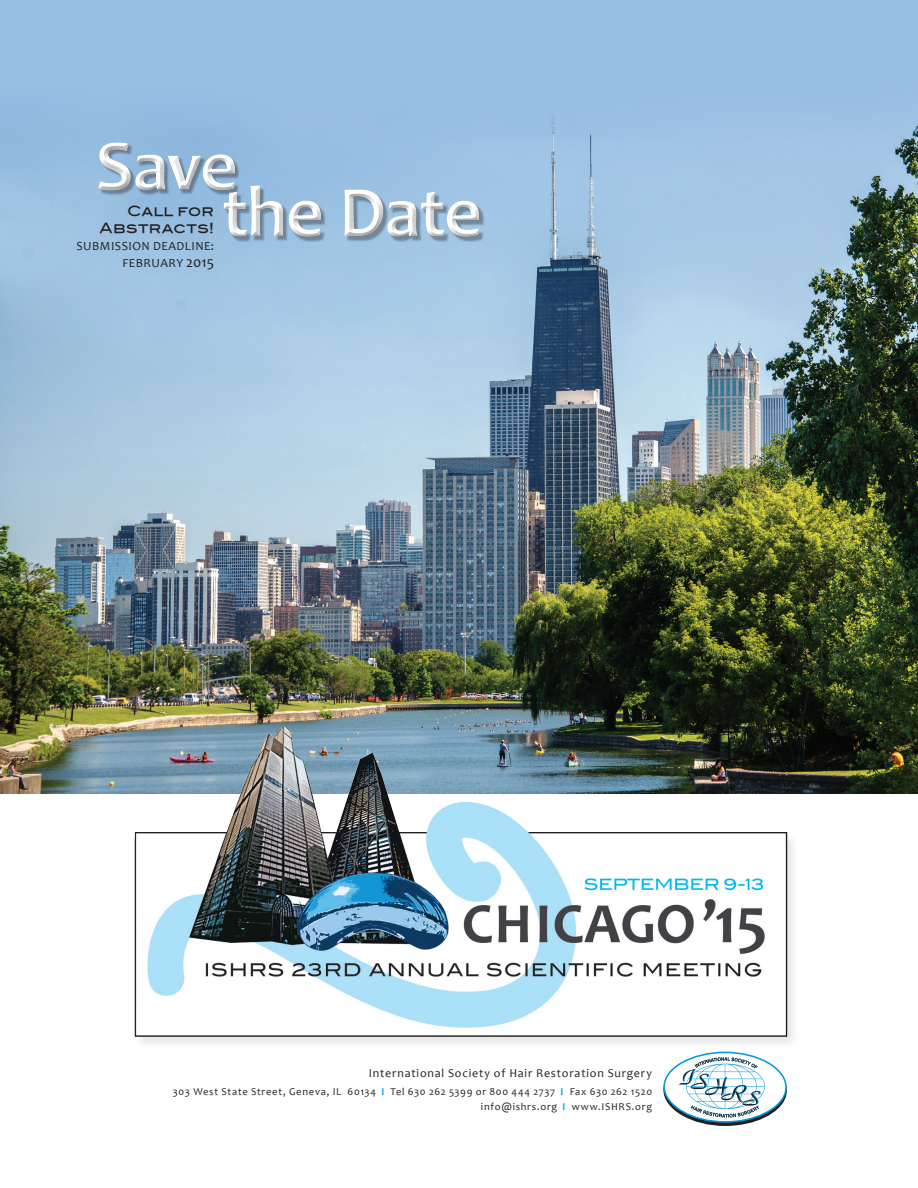
<style>
.page{position:relative;width:918px;height:1188px;background:#fff}
.page>*{position:absolute;margin:0;border:0;box-sizing:border-box;transform-origin:0 0}
.t1{font:700 72.75px "Candara";letter-spacing:-.015em;color:#fff}
.t2{font:13.95px/16.5px "Blair Md ITCTT Medium";letter-spacing:.015em;color:#231f20;text-align:right}
.t3{font:12.45px/16.5px "Candara";letter-spacing:.04em;color:#231f20;text-align:right}
.t4{font:12px "Candara";letter-spacing:.065em;color:#231f20}
.t5{font:10.5px/15px "Candara";letter-spacing:.065em;color:#231f20;text-align:right}
.s1{font-size:15px}
.s2{font-weight:700;color:#00aeef}
</style>
<div class="page">
<div style="left:0;top:0;width:918px;height:231px;background:#99bfe4"></div>
<img style="left:0;top:117px;width:918px;height:676px">
<img style="left:103px;top:727px;width:713px;height:317px">
<svg style="left:663px;top:1051px;width:124px;height:75px"></svg>
<div style="left:90px;top:134px;width:398px;height:105px;background:#97bde1"></div>
<div style="left:90px;top:138px;width:398px;height:107px;background:#231f20;opacity:.6"></div>
<h1 class="t1" style="left:96px;top:120px;width:144px">Save</h1>
<h1 class="t1" style="left:222px;top:167px;width:261px">the Date</h1>
<p class="t2" style="left:100px;top:201px;width:116px">Call for<br>Abstracts!</p>
<p class="t3" style="left:77px;top:238px;width:139px">SUBMISSION DEADLINE:<br>FEBRUARY <span class="s1">2015</span></p>
<p class="t4" style="left:369px;top:1065px;width:285px">International Society of Hair Restoration Surgery</p>
<p class="t5" style="left:173px;top:1084px;width:481px">303 West State Street, Geneva, IL 60134 <span class="s2">I</span> Tel 630 262 5399 or 800 444 2737 <span class="s2">I</span> Fax 630 262 1520 info@ishrs.org <span class="s2">I</span> www.ISHRS.org</p>
</div>
